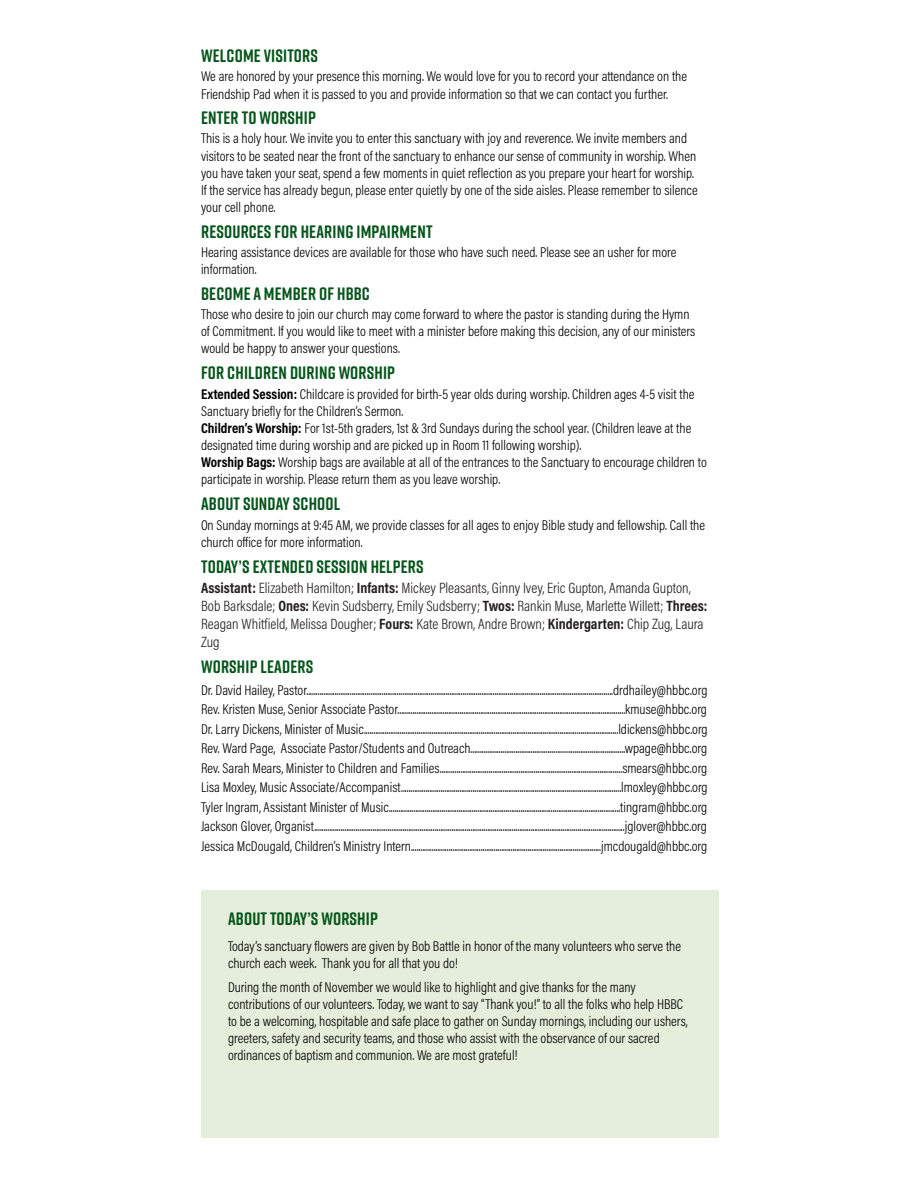
<style>
.page{position:relative;width:918px;height:1188px;background:#fff}
.page>*{position:absolute;margin:0;border:0;box-sizing:border-box;transform-origin:0 0}
.Announcement_Headlin{font:700 18px "Rift Soft";letter-spacing:.01em;color:#06551b}
.Announcement_Text{font:300 15px/18px "Acumin Pro Cond";color:#231f20}
.Announcement_Text-2{font:300 14.25px/17.1px "Acumin Pro Cond";color:#000}
.Worship_Leaders_Name{font:300 14.25px "Acumin Pro Cond";color:#000}
.s1{font-weight:700}
</style>
<div class="page">
<div style="left:201px;top:890px;width:518px;height:248px;background:#e4eeda"></div>
<p class="Announcement_Headlin" style="left:201px;top:43px;width:118px">WELCOME VISITORS</p>
<p class="Announcement_Text-2" style="left:201px;top:68px;width:488px">We are honored by your presence this morning. We would love for you to record your attendance on the<br>Friendship Pad when it is passed to you and provide information so that we can contact you further.</p>
<p class="Announcement_Headlin" style="left:201px;top:105px;width:116px">ENTER TO WORSHIP</p>
<p class="Announcement_Text-2" style="left:201px;top:130px;width:498px">This is a holy hour. We invite you to enter this sanctuary with joy and reverence. We invite members and visitors to be seated near the front of the sanctuary to enhance our sense of community in worship. When you have taken your seat, spend a few moments in quiet reflection as you prepare your heart for worship.<br>If the service has already begun, please enter quietly by one of the side aisles. Please remember to silence your cell phone.</p>
<p class="Announcement_Headlin" style="left:201px;top:219px;width:233px">RESOURCES FOR HEARING IMPAIRMENT</p>
<p class="Announcement_Text-2" style="left:201px;top:243px;width:477px">Hearing assistance devices are available for those who have such need. Please see an usher for more information.</p>
<p class="Announcement_Headlin" style="left:201px;top:281px;width:170px">BECOME A MEMBER OF HBBC</p>
<p class="Announcement_Text-2" style="left:201px;top:305px;width:496px">Those who desire to join our church may come forward to where the pastor is standing during the Hymn of Commitment. If you would like to meet with a minister before making this decision, any of our ministers would be happy to answer your questions.</p>
<p class="Announcement_Headlin" style="left:201px;top:360px;width:195px">FOR CHILDREN DURING WORSHIP</p>
<p class="Announcement_Text-2" style="left:201px;top:385px;width:507px"><span class="s1">Extended Session:</span> Childcare is provided for birth-5 year olds during worship. Children ages 4-5 visit the Sanctuary briefly for the Children’s Sermon.<br><span class="s1">Children’s Worship:</span> For 1st-5th graders, 1st &amp; 3rd Sundays during the school year. (Children leave at the designated time during worship and are picked up in Room 11 following worship).<br><span class="s1">Worship Bags:</span> Worship bags are available at all of the entrances to the Sanctuary to encourage children to participate in worship. Please return them as you leave worship.</p>
<p class="Announcement_Headlin" style="left:201px;top:491px;width:141px">ABOUT SUNDAY SCHOOL</p>
<p class="Announcement_Text-2" style="left:201px;top:517px;width:506px">On Sunday mornings at 9:45 AM, we provide classes for all ages to enjoy Bible study and fellowship. Call the church office for more information.</p>
<p class="Announcement_Headlin" style="left:201px;top:554px;width:224px">TODAY’S EXTENDED SESSION HELPERS</p>
<p class="Announcement_Text" style="left:201px;top:579px;width:508px"><span class="s1">Assistant:</span> Elizabeth Hamilton; <span class="s1">Infants:</span> Mickey Pleasants, Ginny Ivey, Eric Gupton, Amanda Gupton, Bob Barksdale; <span class="s1">Ones:</span> Kevin Sudsberry, Emily Sudsberry; <span class="s1">Twos:</span> Rankin Muse, Marlette Willett; <span class="s1">Threes:<br></span>Reagan Whitfield, Melissa Dougher; <span class="s1">Fours:</span> Kate Brown, Andre Brown; <span class="s1">Kindergarten:</span> Chip Zug, Laura Zug</p>
<p class="Announcement_Headlin" style="left:201px;top:654px;width:114px">WORSHIP LEADERS</p>
<p class="Worship_Leaders_Name" style="left:201px;top:681px;width:508px">Dr. David Hailey, Pastor...................................................................................................................................................................drdhailey@hbbc.org</p>
<p class="Worship_Leaders_Name" style="left:201px;top:700px;width:507px">Rev. Kristen Muse, Senior Associate Pastor.........................................................................................................................kmuse@hbbc.org</p>
<p class="Worship_Leaders_Name" style="left:201px;top:720px;width:508px">Dr. Larry Dickens, Minister of Music.......................................................................................................................................ldickens@hbbc.org</p>
<p class="Worship_Leaders_Name" style="left:201px;top:739px;width:508px">Rev. Ward Page, Associate Pastor/Students and Outreach..................................................................................wpage@hbbc.org</p>
<p class="Worship_Leaders_Name" style="left:201px;top:759px;width:508px">Rev. Sarah Mears, Minister to Children and Families.................................................................................................smears@hbbc.org</p>
<p class="Worship_Leaders_Name" style="left:201px;top:778px;width:508px">Lisa Moxley, Music Associate/Accompanist.....................................................................................................................lmoxley@hbbc.org</p>
<p class="Worship_Leaders_Name" style="left:201px;top:798px;width:508px">Tyler Ingram, Assistant Minister of Music...........................................................................................................................tingram@hbbc.org</p>
<p class="Worship_Leaders_Name" style="left:201px;top:817px;width:507px">Jackson Glover, Organist.....................................................................................................................................................................jglover@hbbc.org</p>
<p class="Worship_Leaders_Name" style="left:201px;top:837px;width:508px">Jessica McDougald, Children’s Ministry Intern.....................................................................................................jmcdougald@hbbc.org</p>
<p class="Announcement_Headlin" style="left:228px;top:906px;width:151px">ABOUT TODAY’S WORSHIP</p>
<p class="Announcement_Text-2" style="left:228px;top:937px;width:455px">Today’s sanctuary flowers are given by Bob Battle in honor of the many volunteers who serve the church each week. Thank you for all that you do!</p>
<p class="Announcement_Text-2" style="left:228px;top:978px;width:461px">During the month of November we would like to highlight and give thanks for the many contributions of our volunteers. Today, we want to say “Thank you!” to all the folks who help HBBC to be a welcoming, hospitable and safe place to gather on Sunday mornings, including our ushers, greeters, safety and security teams, and those who assist with the observance of our sacred ordinances of baptism and communion. We are most grateful!</p>
</div>
